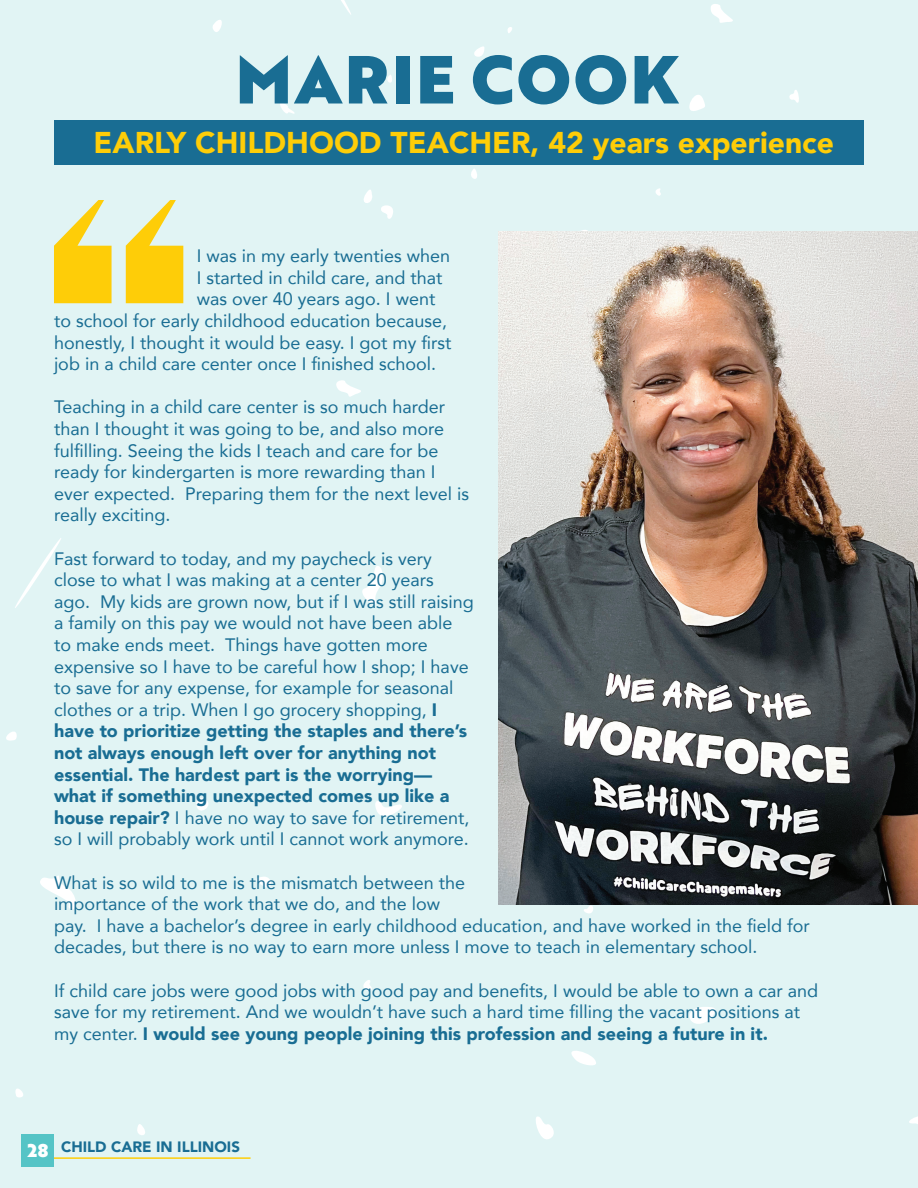
<style>
.page{position:relative;width:918px;height:1188px;background:#e1f4f4}
.page>*{position:absolute;margin:0;border:0;box-sizing:border-box;transform-origin:0 0}
.t1{font:66px "Brother 1816 Black";letter-spacing:.04em;color:#196d93}
.t2{font:900 30px "Avenir";color:#fecd08}
.t3{font:18px/21.6px "Avenir";color:#196d93}
.t4{font:900 15px "Avenir";color:#196d93}
.s1{font-weight:900}
.s2{font-family:"Brother 1816 Black";font-weight:400;font-size:18px;color:#fff}
</style>
<div class="page">
<div style="left:54px;top:120px;width:810px;height:45px;background:#196d93"></div>
<img style="left:498px;top:231px;width:420px;height:673px">
<svg style="left:54px;top:200px;width:58px;height:103px;background:#f4da57"></svg>
<svg style="left:126px;top:200px;width:57px;height:103px;background:#f4d955"></svg>
<hr style="left:54px;top:1157px;width:197px;height:2px;background:#fecd08">
<div style="left:22px;top:1134px;width:32px;height:33px;background:#55c4c6"></div>
<h1 class="t1" style="left:236px;top:29px;width:444px">MARIE COOK</h1>
<h2 class="t2" style="left:94px;top:117px;width:742px">EARLY CHILDHOOD TEACHER, 42 years experience</h2>
<p class="t3" style="left:197px;top:245px;width:255px">I was in my early twenties when</p>
<p class="t3" style="left:197px;top:266px;width:247px">I started in child care, and that</p>
<p class="t3" style="left:197px;top:288px;width:240px">was over 40 years ago. I went</p>
<p class="t3" style="left:54px;top:309px;width:395px">to school for early childhood education because,</p>
<p class="t3" style="left:54px;top:331px;width:399px">honestly, I thought it would be easy. I got my first</p>
<p class="t3" style="left:54px;top:353px;width:384px">job in a child care center once I finished school.</p>
<p class="t3" style="left:54px;top:396px;width:417px">Teaching in a child care center is so much harder than I thought it was going to be, and also more fulfilling. Seeing the kids I teach and care for be ready for kindergarten is more rewarding than I ever expected. Preparing them for the next level is really exciting.</p>
<p class="t3" style="left:54px;top:547px;width:421px">Fast forward to today, and my paycheck is very close to what I was making at a center 20 years ago. My kids are grown now, but if I was still raising a family on this pay we would not have been able to make ends meet. Things have gotten more expensive so I have to be careful how I shop; I have to save for any expense, for example for seasonal clothes or a trip. When I go grocery shopping, <span class="s1">I have to prioritize getting the staples and there’s not always enough left over for anything not essential. The hardest part is the worrying— what if something unexpected comes up like a house repair?</span> I have no way to save for retirement, so I will probably work until I cannot work anymore.</p>
<p class="t3" style="left:54px;top:871px;width:757px">What is so wild to me is the mismatch between the<br>importance of the work that we do, and the low<br>pay. I have a bachelor’s degree in early childhood education, and have worked in the field for decades, but there is no way to earn more unless I move to teach in elementary school.</p>
<p class="t3" style="left:54px;top:979px;width:766px">If child care jobs were good jobs with good pay and benefits, I would be able to own a car and save for my retirement. And we wouldn’t have such a hard time filling the vacant positions at my center. <span class="s1">I would see young people joining this profession and seeing a future in it.</span></p>
<p class="t4" style="left:27px;top:1134px;width:214px"><span class="s2">28</span> CHILD CARE IN ILLINOIS</p>
</div>
